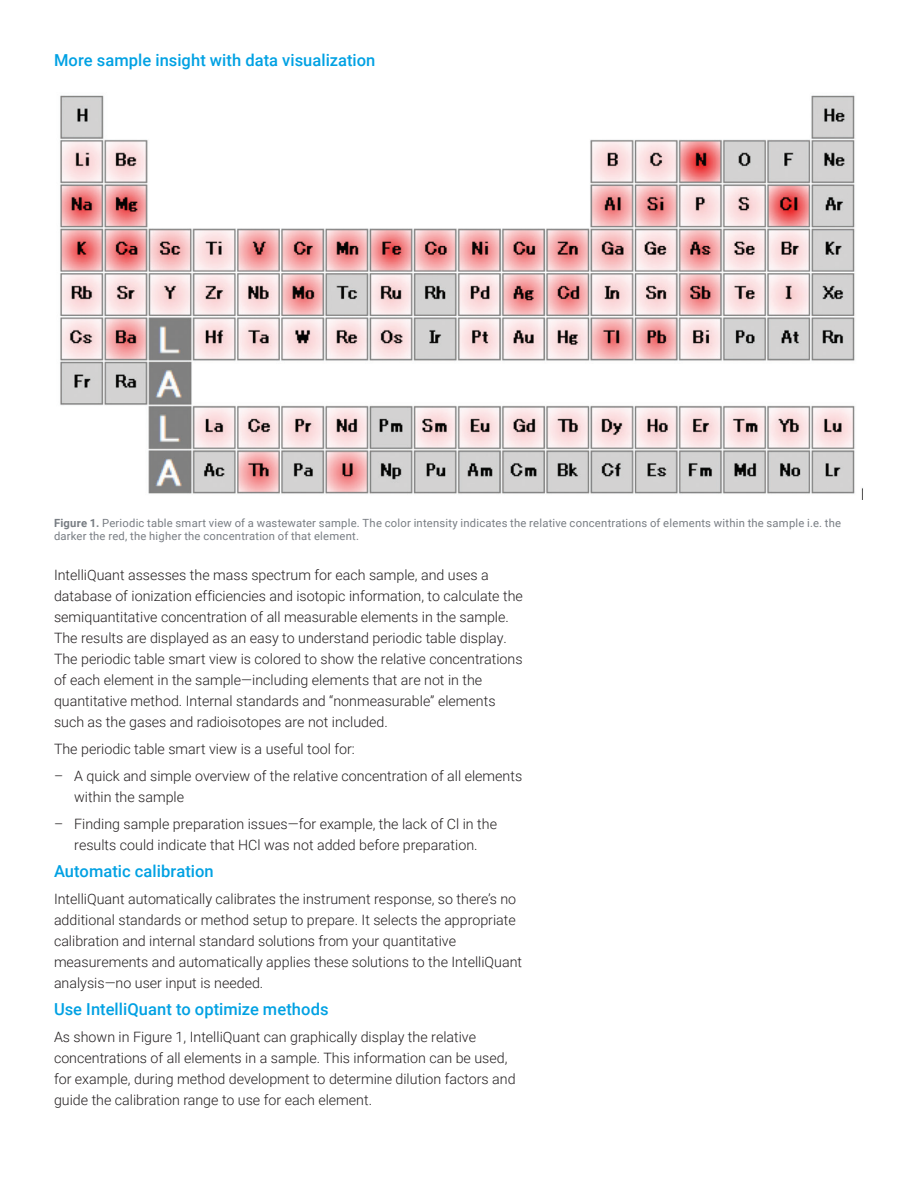
<style>
.page{position:relative;width:918px;height:1188px;background:#fff}
.page>*{position:absolute;margin:0;border:0;box-sizing:border-box;transform-origin:0 0}
.FLYER_subhead_blue{font:500 16.5px "Roboto";letter-spacing:.005em;color:#00a1e3}
.FLYER_text_black{font:300 14.25px/21px "Roboto";color:#231f20}
.FLYER_caption_gray{font:11.25px/13.5px "Roboto";letter-spacing:.02em;color:#787d83}
.s1{font-weight:700}
</style>
<div class="page">
<img style="left:60px;top:95px;width:803px;height:405px">
<p class="FLYER_subhead_blue" style="left:54px;top:49px;width:323px">More sample insight with data visualization</p>
<p class="FLYER_caption_gray" style="left:54px;top:516px;width:789px"><span class="s1">Figure 1.</span> Periodic table smart view of a wastewater sample. The color intensity indicates the relative concentrations of elements within the sample i.e. the darker the red, the higher the concentration of that element.</p>
<p class="FLYER_text_black" style="left:54px;top:564px;width:470px">IntelliQuant assesses the mass spectrum for each sample, and uses a database of ionization efficiencies and isotopic information, to calculate the semiquantitative concentration of all measurable elements in the sample.<br>The results are displayed as an easy to understand periodic table display.<br>The periodic table smart view is colored to show the relative concentrations of each element in the sample—including elements that are not in the quantitative method. Internal standards and “nonmeasurable” elements such as the gases and radioisotopes are not included.</p>
<p class="FLYER_text_black" style="left:54px;top:738px;width:302px">The periodic table smart view is a useful tool for:</p>
<p class="FLYER_text_black" style="left:74px;top:765px;width:449px;text-indent:-20px">– A quick and simple overview of the relative concentration of all elements within the sample</p>
<p class="FLYER_text_black" style="left:54px;top:813px;width:445px;text-align:center">– Finding sample preparation issues—for example, the lack of Cl in the results could indicate that HCl was not added before preparation.</p>
<p class="FLYER_subhead_blue" style="left:54px;top:860px;width:161px">Automatic calibration</p>
<p class="FLYER_text_black" style="left:54px;top:888px;width:470px">IntelliQuant automatically calibrates the instrument response, so there’s no additional standards or method setup to prepare. It selects the appropriate calibration and internal standard solutions from your quantitative measurements and automatically applies these solutions to the IntelliQuant analysis—no user input is needed.</p>
<p class="FLYER_subhead_blue" style="left:54px;top:998px;width:276px">Use IntelliQuant to optimize methods</p>
<p class="FLYER_text_black" style="left:54px;top:1026px;width:463px">As shown in Figure 1, IntelliQuant can graphically display the relative concentrations of all elements in a sample. This information can be used, for example, during method development to determine dilution factors and guide the calibration range to use for each element.</p>
</div>
